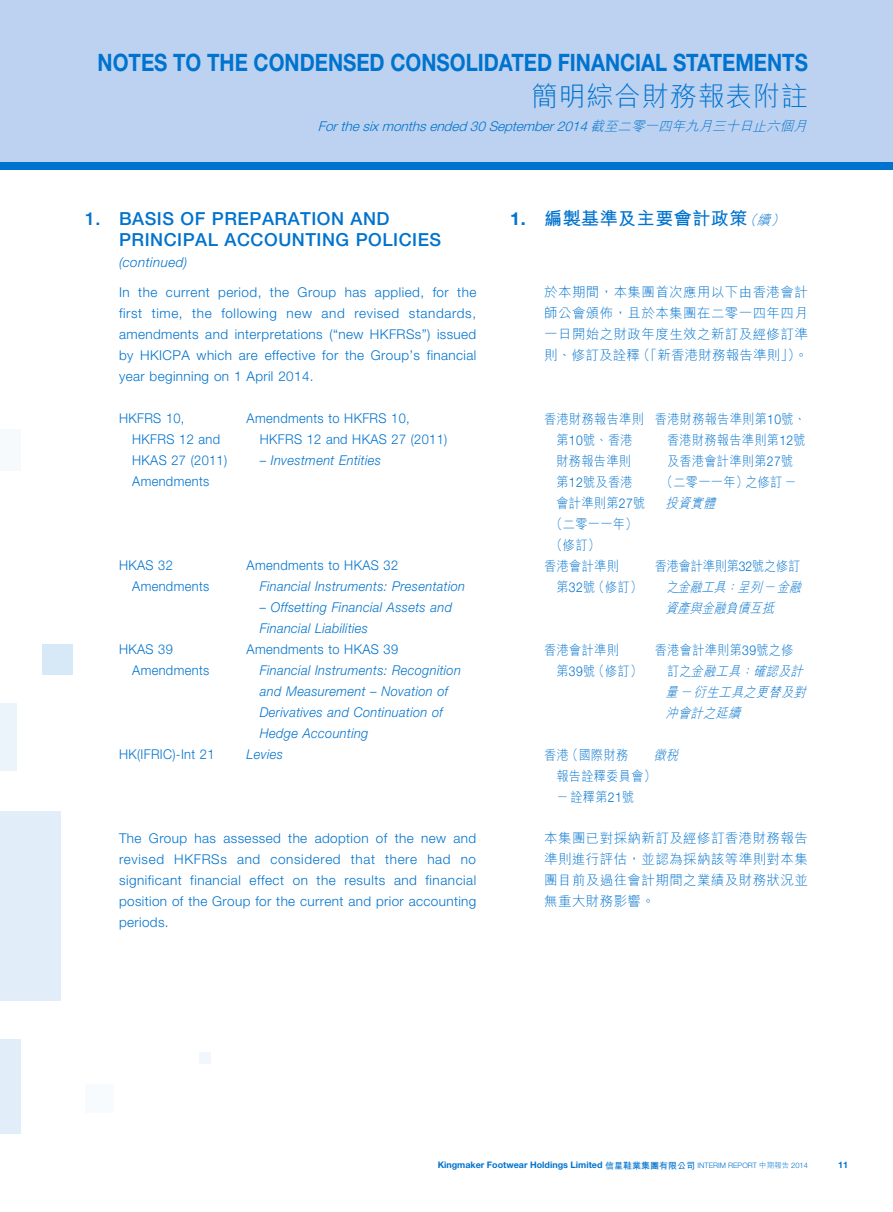
<style>
.page{position:relative;width:893px;height:1212px;background:#fff}
.page>*{position:absolute;margin:0;border:0;box-sizing:border-box;transform-origin:0 0}
.t1{font:300 27px "M Hei HK";letter-spacing:.03em;color:#0073ce}
.t2{font:700 24px "Helvetica Neue LT Std";color:#0073ce;scale:.85 1}
.t3{font:500 18px "Helvetica Neue LT Std";letter-spacing:.03em;color:#0073ce}
.t4{font:700 18px "M Hei HK";letter-spacing:.03em;color:#0073ce}
.t5{font:300 13.5px/21px "Helvetica Neue LT Std";letter-spacing:.03em;color:#0073ce;text-align:justify}
.t6{font:italic 300 13.5px/21px "Helvetica Neue LT Std";letter-spacing:.03em;color:#0073ce;scale:.95 1}
.t7{font:300 13.5px/21px "Helvetica Neue LT Std";letter-spacing:.03em;color:#0073ce;scale:.95 1}
.t8{font:300 13.5px/21px "M Hei HK";letter-spacing:.03em;color:#0073ce;scale:.9 1}
.t9{font:300 13.5px/21px "M Hei HK";letter-spacing:.03em;color:#0073ce;text-align:justify}
.t10{font:italic 300 13.5px/21px "M Hei HK";color:#0073ce;scale:.9 1}
.t11{font:italic 300 13.5px "Helvetica Neue LT Std";color:#0073ce}
.t12{font:italic 300 13.5px "Helvetica Neue LT Std";letter-spacing:.03em;color:#0073ce}
.t13{font:700 9px "Helvetica Neue LT Std";color:#0073ce}
.s1{font-family:"M Hei HK"}
.s2{font-style:normal}
.s3{font-family:"Helvetica Neue LT Std"}
.s4{font-weight:300;font-style:italic;font-size:13.5px}
.s5{font-family:"Helvetica Neue LT Std";font-style:normal}
.s6{font-weight:300;font-size:7.5px}
.s7{font-family:"M Hei HK";font-weight:300;font-size:7.5px}
</style>
<div class="page">
<div style="left:0;top:0;width:893px;height:164px;background:#bdd2f1"></div>
<div style="left:0;top:163px;width:893px;height:7px;background:#0073ce"></div>
<div style="left:0;top:811px;width:61px;height:190px;background:#e1eef9"></div>
<div style="left:200px;top:1052px;width:11px;height:11px;background:#f1f7fc"></div>
<div style="left:0;top:704px;width:17px;height:67px;background:#ecf4fb"></div>
<div style="left:0;top:429px;width:21px;height:41px;background:#f6fafd"></div>
<div style="left:43px;top:644px;width:30px;height:31px;background:#d7e9f7"></div>
<div style="left:85px;top:1084px;width:29px;height:28px;background:#f8fbfd"></div>
<div style="left:0;top:1039px;width:21px;height:95px;background:#e1eef9"></div>
<h2 class="t2" style="left:98px;top:47px;width:837px">NOTES TO THE CONDENSED CONSOLIDATED FINANCIAL STATEMENTS</h2>
<h1 class="t1" style="left:531px;top:77px;width:278px">簡明綜合財務報表附註</h1>
<p class="t11" style="left:318px;top:117px;width:495px">Forthesixmonthsended30September2014<span class="s1">截至二零一四年九月三十日止六個月</span></p>
<h3 class="t3" style="left:85px;top:208px;width:59px">1. BASIS</h3>
<h3 class="t3" style="left:181px;top:208px;width:57px">OF PREPARATION</h3>
<h3 class="t3" style="left:351px;top:208px;width:41px">AND</h3>
<h3 class="t3" style="left:119px;top:229px;width:25px">PRINCIPAL</h3>
<h3 class="t3" style="left:225px;top:229px;width:26px">ACCOUNTING</h3>
<h3 class="t3" style="left:356px;top:229px;width:24px">POLICIES</h3>
<p class="t12" style="left:119px;top:255px;width:70px">(continued)</p>
<p class="t5" style="left:119px;top:281px;width:359px">In the current period, the Group has applied, for the first time, the following new and revised standards, amendments and interpretations (“new HKFRSs”) issued by HKICPA which are effective for the Group’s financial year beginning on 1 April 2014.</p>
<p class="t7" style="left:132px;top:407px;width:101px;text-indent:-13px">HKFRS 10,<br>HKFRS 12 and<br>HKAS 27 (2011)<br>Amendments</p>
<p class="t7" style="left:260px;top:407px;width:199px;text-indent:-13px">Amendments to HKFRS 10,<br>HKFRS 12 and HKAS 27 (2011)</p>
<p class="t6" style="left:260px;top:450px;width:129px"><span class="s2">–</span> Investment Entities</p>
<p class="t7" style="left:132px;top:554px;width:83px;text-indent:-13px">HKAS 32<br>Amendments</p>
<p class="t7" style="left:247px;top:554px;width:161px">Amendments to HKAS 32</p>
<p class="t6" style="left:260px;top:576px;width:218px">Financial Instruments: Presentation</p>
<p class="t6" style="left:260px;top:597px;width:204px">– Offsetting Financial Assets and<br>Financial Liabilities</p>
<p class="t7" style="left:132px;top:638px;width:83px;text-indent:-13px">HKAS 39<br>Amendments</p>
<p class="t7" style="left:247px;top:638px;width:161px">Amendments to HKAS 39</p>
<p class="t6" style="left:260px;top:660px;width:213px">Financial Instruments: Recognition and Measurement – Novation of<br>Derivatives and Continuation of<br>Hedge Accounting</p>
<p class="t7" style="left:119px;top:743px;width:102px">HK(IFRIC)-Int 21</p>
<p class="t6" style="left:247px;top:744px;width:40px">Levies</p>
<p class="t5" style="left:119px;top:827px;width:359px">The Group has assessed the adoption of the new and revised HKFRSs and considered that there had no significant financial effect on the results and financial position of the Group for the current and prior accounting periods.</p>
<h3 class="t4" style="left:510px;top:206px;width:280px"><span class="s3">1.</span> 編製基準及主要會計政策<span class="s4">（續）</span></h3>
<p class="t9" style="left:544px;top:281px;width:265px">於本期間，本集團首次應用以下由香港會計師公會頒佈，且於本集團在二零一四年四月一日開始之財政年度生效之新訂及經修訂準則、修訂及詮釋（「新香港財務報告準則」）。</p>
<p class="t8" style="left:544px;top:408px;width:112px">香港財務報告準則</p>
<p class="t8" style="left:556px;top:429px;width:86px">第<span class="s3">10</span>號、香港</p>
<p class="t8" style="left:556px;top:450px;width:84px">財務報告準則</p>
<p class="t8" style="left:556px;top:471px;width:86px">第<span class="s3">12</span>號及香港</p>
<p class="t8" style="left:556px;top:492px;width:100px">會計準則第<span class="s3">27</span>號</p>
<p class="t8" style="left:550px;top:513px;width:98px">（二零一一年）</p>
<p class="t8" style="left:550px;top:534px;width:57px">（修訂）</p>
<p class="t8" style="left:655px;top:408px;width:170px">香港財務報告準則第<span class="s3">10</span>號、</p>
<p class="t8" style="left:667px;top:429px;width:156px">香港財務報告準則第<span class="s3">12</span>號</p>
<p class="t8" style="left:667px;top:450px;width:142px">及香港會計準則第<span class="s3">27</span>號</p>
<p class="t8" style="left:661px;top:471px;width:152px">（二零一一年）之修訂－</p>
<p class="t10" style="left:666px;top:492px;width:62px">投資實體</p>
<p class="t8" style="left:556px;top:555px;width:97px;text-indent:-12px">香港會計準則第<span class="s3">32</span>號（修訂）</p>
<p class="t10" style="left:666px;top:555px;width:157px;text-indent:-11px"><span class="s2">香港會計準則第</span><span class="s5">32</span><span class="s2">號之修訂之</span>金融工具：呈列－金融資產與金融負債互抵</p>
<p class="t8" style="left:556px;top:639px;width:97px;text-indent:-12px">香港會計準則第<span class="s3">39</span>號（修訂）</p>
<p class="t10" style="left:666px;top:639px;width:162px;text-indent:-11px"><span class="s2">香港會計準則第</span><span class="s5">39</span><span class="s2">號之修<br>訂之</span>金融工具：確認及計量－衍生工具之更替及對沖會計之延續</p>
<p class="t8" style="left:556px;top:744px;width:112px;text-indent:-12px">香港（國際財務<br>報告詮釋委員會）－詮釋第<span class="s3">21</span>號</p>
<p class="t10" style="left:653px;top:744px;width:34px">徵稅</p>
<p class="t9" style="left:544px;top:827px;width:265px">本集團已對採納新訂及經修訂香港財務報告準則進行評估，並認為採納該等準則對本集團目前及過往會計期間之業績及財務狀況並無重大財務影響。</p>
<p class="t13" style="left:438px;top:1159px;width:372px">Kingmaker Footwear Holdings Limited <span class="s1">信星鞋業集團有限公司</span> <span class="s6">INTERIM REPORT</span> <span class="s7">中期報告</span> <span class="s6">2014</span></p>
<p class="t13" style="left:838px;top:1159px;width:12px">11</p>
</div>
